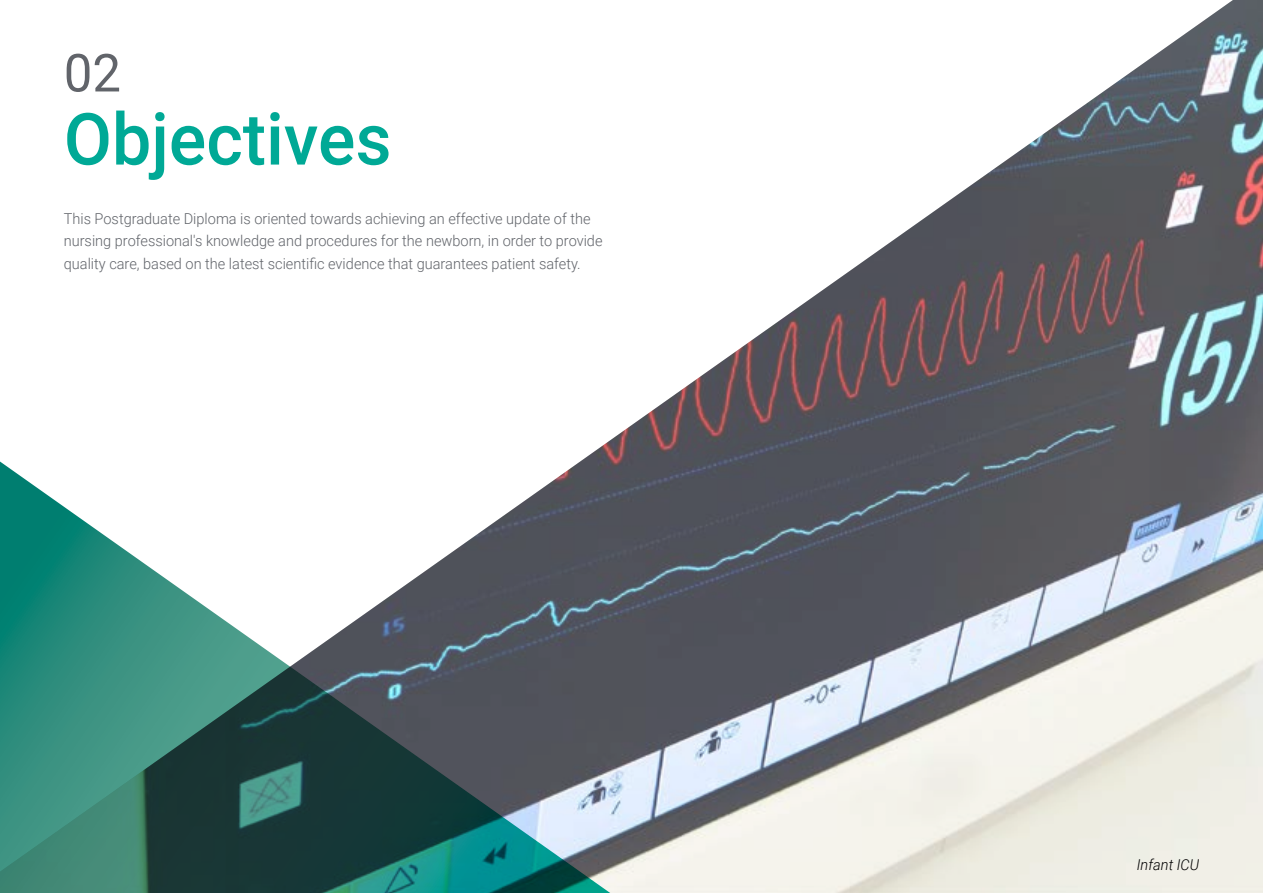
<style>
.page{position:relative;width:1263px;height:893px;background:#fff}
.page>*{position:absolute;margin:0;border:0;box-sizing:border-box;transform-origin:0 0}
.t1{font:500 72px "Roboto";color:#00a996}
.t2{font:52.5px "Roboto";color:#61646a}
.t3{font:300 15px/22.5px "Roboto";color:#61646a}
.t4{font:italic 300 15px "Roboto";color:#000}
</style>
<div class="page">
<img style="left:602px;top:0;width:661px;height:893px">
<svg style="left:0;top:446px;width:640px;height:447px"></svg>
<h2 class="t2" style="left:64px;top:36px;width:59px">02</h2>
<h1 class="t1" style="left:64px;top:89px;width:329px">Objectives</h1>
<p class="t3" style="left:64px;top:207px;width:540px">This Postgraduate Diploma is oriented towards achieving an effective update of the nursing professional's knowledge and procedures for the newborn, in order to provide quality care, based on the latest scientific evidence that guarantees patient safety.</p>
<p class="t4" style="left:1137px;top:854px;width:64px">Infant ICU</p>
</div>
